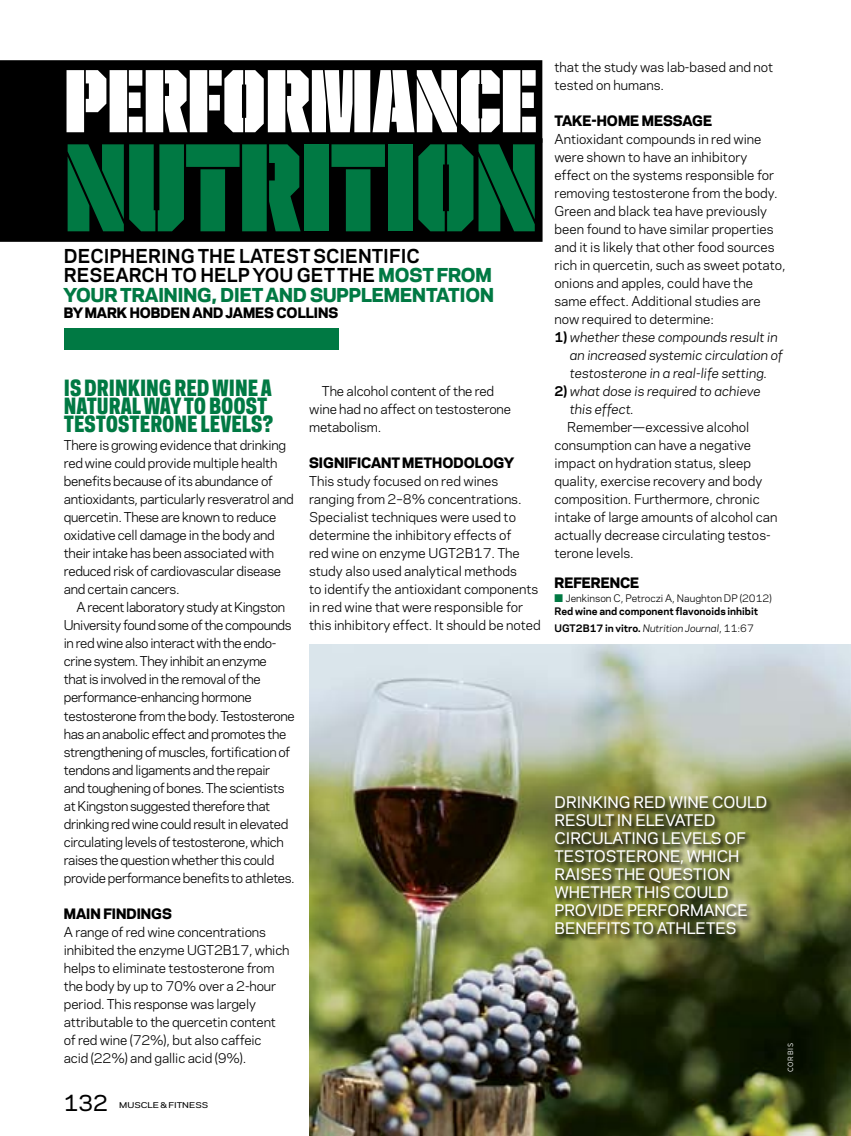
<style>
.page{position:relative;width:851px;height:1136px;background:#fff}
.page>*{position:absolute;margin:0;border:0;box-sizing:border-box;transform-origin:0 0}
.t1{font:126px "United Sans Cond Stencil";letter-spacing:-.015em;color:#007943}
.t2{font:90px "United Sans Cond Stencil";letter-spacing:-.01em;color:#fff}
.t3{font:800 21px/18px "Galaxie Polaris Condensed";color:#007943}
.t4{font:500 21px "Galaxie Polaris";color:#000}
.t5{font:700 18px/19.5px "Galaxie Polaris";color:#000}
.t6{font:500 15px/18px "Galaxie Polaris";color:#fff}
.t7{font:800 13.5px "Galaxie Polaris";color:#000}
.t8{font:12.75px/18px "Galaxie Polaris";letter-spacing:-.01em;color:#000}
.t9{font:12.75px/18px "Galaxie Polaris";letter-spacing:-.03em;color:#000}
.t10{font:italic 12.75px/18px "Galaxie Polaris";color:#000}
.t11{font:9.75px/13.5px "Galaxie Polaris";color:#000}
.t12{font:italic 9.75px "Galaxie Polaris";color:#000}
.t13{font:500 7.5px "Galaxie Polaris";color:#000;scale:1.2 1}
.t14{font:7.5px "Gotham Narrow";letter-spacing:.1em;color:#fff}
.s1{font-weight:800;color:#007943}
.s2{font-weight:700;font-style:normal}
.s3{color:#007943}
.s4{font-weight:700}
.s5{font-style:normal}
</style>
<div class="page">
<div style="left:64px;top:329px;width:274px;height:21px;background:#007943"></div>
<div style="left:0;top:60px;width:542px;height:83px;background:#000"></div>
<div style="left:0;top:138px;width:542px;height:104px;background:#000"></div>
<img style="left:309px;top:644px;width:541px;height:491px">
<svg style="left:553px;top:796px;width:219px;height:144px;background:#6b7036"></svg>
<h2 class="t2" style="left:64px;top:56px;width:475px">PERFORMANCE</h2>
<h1 class="t1" style="left:64px;top:124px;width:476px">NUTRITION</h1>
<h3 class="t5" style="left:64px;top:245px;width:431px">DECIPHERING THE LATEST SCIENTIFIC<br>RESEARCH TO HELP YOU GET THE <span class="s1">MOST FROM<br>YOUR TRAINING, DIET AND SUPPLEMENTATION</span></h3>
<p class="t7" style="left:64px;top:301px;width:181px">BY MARK HOBDEN AND JAMES</p>
<p class="t7" style="left:276px;top:301px;width:20px">COLLINS</p>
<h3 class="t3" style="left:64px;top:379px;width:211px">IS DRINKING RED WINE A<br>NATURAL WAY TO BOOST<br>TESTOSTERONE LEVELS?</h3>
<p class="t8" style="left:64px;top:435px;width:231px">There is growing evidence that drinking red wine could provide multiple health benefits because of its abundance of antioxidants, particularly resveratrol and quercetin. These are known to reduce oxidative cell damage in the body and their intake has been associated with reduced risk of cardiovascular disease and certain cancers.</p>
<p class="t9" style="left:64px;top:597px;width:232px;text-indent:13px">A recent laboratory study at Kingston University found some of the compounds in red wine also interact with the endo&shy;crine system. They inhibit an enzyme<br>that is involved in the removal of the performance-enhancing hormone testosterone from the body. Testosterone has an anabolic effect and promotes the strengthening of muscles, fortification of tendons and ligaments and the repair and toughening of bones. The scientists at Kingston suggested therefore that drinking red wine could result in elevated circulating levels of testosterone, which raises the question whether this could provide performance benefits to athletes.</p>
<p class="t7" style="left:64px;top:901px;width:110px">MAIN FINDINGS</p>
<p class="t8" style="left:64px;top:921px;width:227px">A range of red wine concentrations inhibited the enzyme UGT2B17, which helps to eliminate testosterone from the body by up to 70% over a 2-hour period. This response was largely attributable to the quercetin content of red wine (72%), but also caffeic<br>acid (22%) and gallic acid (9%).</p>
<h3 class="t4" style="left:64px;top:1087px;width:46px">132</h3>
<p class="t13" style="left:119px;top:1099px;width:7px">MUSCLE</p>
<p class="t13" style="left:160px;top:1099px;width:13px">&amp;FITNESS</p>
<p class="t8" style="left:309px;top:381px;width:203px;text-indent:13px">The alcohol content of the red wine had no affect on testosterone metabolism.</p>
<p class="t7" style="left:309px;top:451px;width:206px">SIGNIFICANT METHODOLOGY</p>
<p class="t8" style="left:309px;top:471px;width:233px">This study focused on red wines ranging from 2–8% concentrations.<br>Specialist techniques were used to determine the inhibitory effects of<br>red wine on enzyme UGT2B17. The study also used analytical methods<br>to identify the antioxidant components in red wine that were responsible for this inhibitory effect. It should be noted</p>
<p class="t8" style="left:554px;top:57px;width:220px">that the study was lab-based and not tested on humans.</p>
<p class="t7" style="left:554px;top:109px;width:159px">TAKE-HOME MESSAGE</p>
<p class="t8" style="left:554px;top:129px;width:232px">Antioxidant compounds in red wine were shown to have an inhibitory effect on the systems responsible for removing testosterone from the body.<br>Green and black tea have previously been found to have similar properties and it is likely that other food sources rich in quercetin, such as sweet potato, onions and apples, could have the same effect. Additional studies are now required to determine:</p>
<p class="t10" style="left:569px;top:327px;width:214px;text-indent:-15px"><span class="s2">1)</span> whether these compounds result in an increased systemic circulation of testosterone in a real-life setting.</p>
<p class="t10" style="left:569px;top:381px;width:192px;text-indent:-15px"><span class="s2">2)</span> what dose is required to achieve this effect.</p>
<p class="t8" style="left:554px;top:417px;width:224px;text-indent:13px">Remember—excessive alcohol consumption can have a negative impact on hydration status, sleep quality, exercise recovery and body composition. Furthermore, chronic intake of large amounts of alcohol can actually decrease circulating testos&shy;terone levels.</p>
<p class="t7" style="left:554px;top:571px;width:86px">REFERENCE</p>
<p class="t11" style="left:554px;top:590px;width:219px"><span class="s3">■</span> Jenkinson C, Petroczi A, Naughton DP (2012)<br><span class="s4">Red wine and component flavonoids inhibit</span></p>
<p class="t12" style="left:554px;top:620px;width:201px"><span class="s2">UGT2B17 in vitro.</span> Nutrition Journal<span class="s5">, 11:67</span></p>
<p class="t6" style="left:554px;top:792px;width:214px">DRINKING RED WINE COULD<br>RESULT IN ELEVATED<br>CIRCULATING LEVELS OF<br>TESTOSTERONE, WHICH<br>RAISES THE QUESTION<br>WHETHER THIS COULD<br>PROVIDE PERFORMANCE<br>BENEFITS TO ATHLETES</p>
<p class="t14" style="left:785px;top:1071px;width:30px;rotate:-90deg">Corbis</p>
</div>
